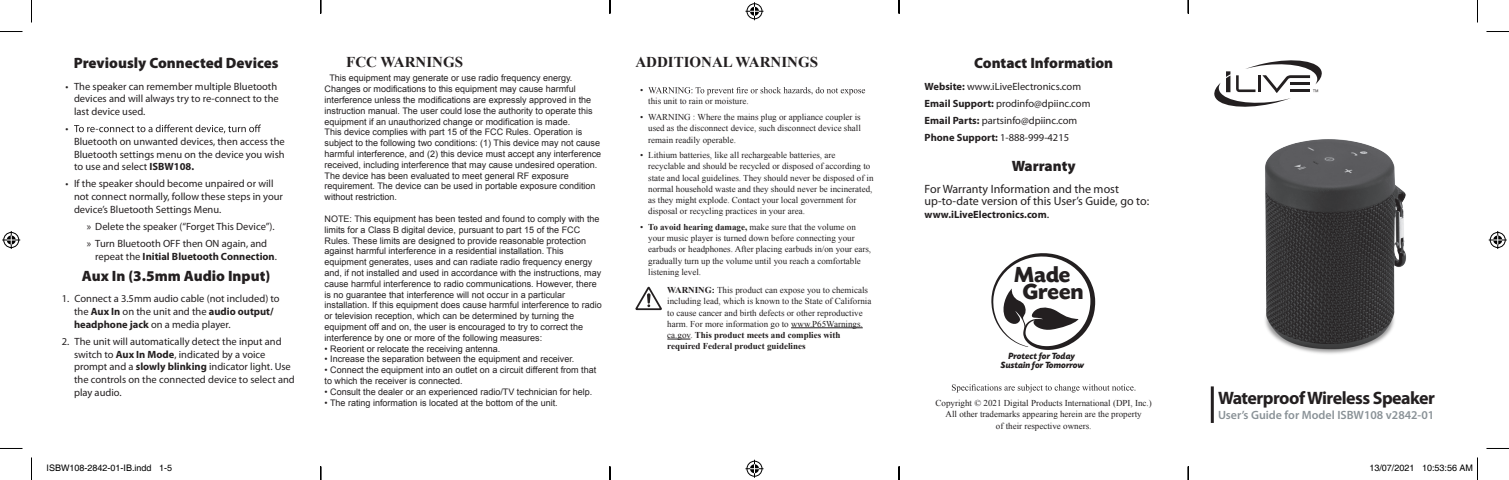
<style>
.page{position:relative;width:1509px;height:480px;background:#fff}
.page>*{position:absolute;margin:0;border:0;box-sizing:border-box;transform-origin:0 0}
.t1{font:700 22.95px/17.7px "Today SHOP";letter-spacing:.015em;color:#231f20;text-align:center}
.t2{font:700 18px "Myriad Pro";letter-spacing:-.03em;color:#231f20}
.t3{font:900 15px "Myriad Pro";color:#231f20}
.t4{font:700 15px "Times New Roman";color:#231f20}
.t5{font:12px/12.8px "Myriad Pro";color:#231f20}
.t6{font:600 12px "Myriad Pro";color:#8a9297}
.t7{font:10.5px/12.8px "Myriad Pro";color:#231f20}
.t8{font:700 10.5px "Myriad Pro";color:#231f20}
.t9{font:italic 700 9.45px/8.6px "Today SHOP";letter-spacing:.02em;color:#231f20;text-align:center}
.t10{font:9px/10.8px "Arial";color:#231f20}
.t11{font:9px/11.2px "Times New Roman";color:#231f20}
.t12{font:9px "Helvetica";color:#000}
.s1{font-weight:700}
.s2{font-weight:400}
.s3{font-weight:400;font-size:12px}
</style>
<div class="page">
<hr style="left:1211px;top:386px;width:3px;height:37px;background:#231f20">
<svg style="left:991px;top:253px;width:104px;height:97px"></svg>
<svg style="left:952px;top:384px;width:183px;height:8px"></svg>
<svg style="left:1214px;top:60px;width:108px;height:47px"></svg>
<svg style="left:648px;top:87px;width:217px;height:8px"></svg>
<svg style="left:635px;top:287px;width:27px;height:23px"></svg>
<hr style="left:791px;top:327px;width:72px;height:1px;background:#231f20">
<svg style="left:667px;top:339px;width:23px;height:1px"></svg>
<svg style="left:74px;top:124px;width:187px;height:9px"></svg>
<img style="left:1265px;top:139px;width:141px;height:215px">
<svg style="left:0;top:31px;width:22px;height:1px"></svg>
<svg style="left:1486px;top:31px;width:23px;height:1px"></svg>
<svg style="left:0;top:448px;width:22px;height:1px"></svg>
<svg style="left:1486px;top:448px;width:23px;height:1px"></svg>
<svg style="left:31px;top:0;width:1px;height:22px"></svg>
<svg style="left:31px;top:457px;width:1px;height:23px"></svg>
<svg style="left:1477px;top:0;width:1px;height:22px"></svg>
<svg style="left:745px;top:2px;width:18px;height:18px"></svg>
<svg style="left:745px;top:459px;width:18px;height:18px"></svg>
<svg style="left:2px;top:231px;width:18px;height:18px"></svg>
<svg style="left:1488px;top:231px;width:18px;height:18px"></svg>
<svg style="left:1477px;top:457px;width:1px;height:23px"></svg>
<svg style="left:320px;top:0;width:2px;height:13px"></svg>
<svg style="left:320px;top:466px;width:2px;height:14px"></svg>
<svg style="left:609px;top:0;width:2px;height:13px"></svg>
<svg style="left:609px;top:466px;width:2px;height:14px"></svg>
<svg style="left:898px;top:0;width:2px;height:13px"></svg>
<svg style="left:898px;top:466px;width:2px;height:14px"></svg>
<svg style="left:1187px;top:0;width:2px;height:13px"></svg>
<svg style="left:1187px;top:466px;width:2px;height:14px"></svg>
<h3 class="t3" style="left:74px;top:55px;width:206px">Previously Connected Devices</h3>
<p class="t7" style="left:74px;top:79px;width:206px;text-indent:-9px">• The speaker can remember multiple Bluetooth devices and will always try to re-connect to the last device used.</p>
<p class="t7" style="left:66px;top:122px;width:4px">•</p>
<p class="t7" style="left:74px;top:135px;width:212px;text-align:justify">Bluetooth on unwanted devices, then access the Bluetooth settings menu on the device you wish to use and select <span class="s1">ISBW108.</span></p>
<p class="t7" style="left:74px;top:177px;width:210px;text-indent:-9px">• If the speaker should become unpaired or will not connect normally, follow these steps in your device’s Bluetooth Settings Menu.</p>
<p class="t7" style="left:87px;top:218px;width:189px;line-height:17px">» Delete the speaker (“Forget This Device”). » Turn Bluetooth OFF then ON again, and</p>
<p class="t8" style="left:95px;top:249px;width:183px"><span class="s2">repeat the</span> Initial Bluetooth Connection<span class="s2">.</span></p>
<h3 class="t3" style="left:82px;top:267px;width:190px">Aux In (3.5mm Audio Input)</h3>
<p class="t7" style="left:74px;top:292px;width:207px;text-indent:-12px">1. Connect a 3.5mm audio cable (not included) to the <span class="s1">Aux In</span> on the unit and the <span class="s1">audio output/ headphone jack</span> on a media player.</p>
<p class="t7" style="left:74px;top:335px;width:222px;text-indent:-12px">2. The unit will automatically detect the input and switch to <span class="s1">Aux In Mode</span>, indicated by a voice prompt and a <span class="s1">slowly blinking</span> indicator light. Use the controls on the connected device to select and play audio.</p>
<h3 class="t4" style="left:346px;top:51px;width:118px">FCC WARNINGS</h3>
<h3 class="t4" style="left:635px;top:51px;width:184px">ADDITIONAL WARNINGS</h3>
<p class="t11" style="left:640px;top:84px;width:5px">•</p>
<p class="t11" style="left:648px;top:95px;width:102px">this unit to rain or moisture.</p>
<p class="t11" style="left:648px;top:111px;width:214px;text-align:justify;text-indent:-8px">• WARNING : Where the mains plug or appliance coupler is used as the disconnect device, such disconnect device shall remain readily operable.</p>
<p class="t11" style="left:648px;top:149px;width:227px;text-indent:-8px">• Lithium batteries, like all rechargeable batteries, are recyclable and should be recycled or disposed of according to state and local guidelines. They should never be disposed of in normal household waste and they should never be incinerated, as they might explode. Contact your local government for disposal or recycling practices in your area.</p>
<p class="t11" style="left:648px;top:221px;width:224px;text-indent:-8px">• <span class="s1">To avoid hearing damage,</span> make sure that the volume on your music player is turned down before connecting your earbuds or headphones. After placing earbuds in/on your ears, gradually turn up the volume until you reach a comfortable listening level.</p>
<p class="t11" style="left:667px;top:284px;width:205px"><span class="s1">WARNING:</span> This product can expose you to chemicals including lead, which is known to the State of California to cause cancer and birth defects or other reproductive harm. For more information go to www.P65Warnings. ca.gov. <span class="s1">This product meets and complies with required Federal product guidelines</span></p>
<p class="t10" style="left:325px;top:73px;width:278px;text-indent:5px">This equipment may generate or use radio frequency energy.<br>Changes or modifications to this equipment may cause harmful interference unless the modifications are expressly approved in the instruction manual. The user could lose the authority to operate this equipment if an unauthorized change or modification is made.<br>This device complies with part 15 of the FCC Rules. Operation is subject to the following two conditions: (1) This device may not cause harmful interference, and (2) this device must accept any interference received, including interference that may cause undesired operation.<br>The device has been evaluated to meet general RF exposure requirement. The device can be used in portable exposure condition without restriction.</p>
<p class="t10" style="left:325px;top:213px;width:279px">NOTE: This equipment has been tested and found to comply with the limits for a Class B digital device, pursuant to part 15 of the FCC Rules. These limits are designed to provide reasonable protection against harmful interference in a residential installation. This equipment generates, uses and can radiate radio frequency energy and, if not installed and used in accordance with the instructions, may cause harmful interference to radio communications. However, there is no guarantee that interference will not occur in a particular installation. If this equipment does cause harmful interference to radio or television reception, which can be determined by turning the equipment off and on, the user is encouraged to try to correct the interference by one or more of the following measures:</p>
<p class="t10" style="left:325px;top:343px;width:177px">• Reorient or relocate the receiving antenna.</p>
<p class="t10" style="left:325px;top:354px;width:251px">• Increase the separation between the equipment and receiver.</p>
<p class="t10" style="left:325px;top:364px;width:273px">• Connect the equipment into an outlet on a circuit different from that to which the receiver is connected.</p>
<p class="t10" style="left:325px;top:386px;width:269px">• Consult the dealer or an experienced radio/TV technician for help.</p>
<p class="t10" style="left:325px;top:397px;width:235px">• The rating information is located at the bottom of the unit.</p>
<h3 class="t3" style="left:974px;top:55px;width:140px">Contact Information</h3>
<p class="t7" style="left:924px;top:77px;width:167px;line-height:17px"><span class="s1">Website:</span> www.iLiveElectronics.com <span class="s1">Email Support:</span> prodinfo@dpiinc.com <span class="s1">Email Parts:</span> partsinfo@dpiinc.com <span class="s1">Phone Support:</span> 1-888-999-4215</p>
<h3 class="t3" style="left:1011px;top:158px;width:66px">Warranty</h3>
<h3 class="t5" style="left:924px;top:182px;width:226px">For Warranty Information and the most up-to-date version of this User’s Guide, go to:</h3>
<p class="t8" style="left:924px;top:208px;width:126px">www.iLiveElectronics.com<span class="s3">.</span></p>
<h1 class="t1" style="left:1014px;top:266px;width:70px">Made<br>Green</h1>
<p class="t9" style="left:1001px;top:352px;width:85px">Protect for Today<br>Sustain for Tomorrow</p>
<p class="t11" style="left:935px;top:397px;width:218px;text-align:center">Copyright © 2021 Digital Products International (DPI, Inc.)<br>All other trademarks appearing herein are the property<br>of their respective owners.</p>
<h2 class="t2" style="left:1218px;top:386px;width:218px">WaterproofWireless Speaker</h2>
<h3 class="t6" style="left:1218px;top:407px;width:218px">User’s Guide for Model ISBW108 v2842-01</h3>
<p class="t12" style="left:46px;top:462px;width:127px">ISBW108-2842-01-IB.indd 1-5</p>
<p class="t12" style="left:1369px;top:462px;width:105px">13/07/2021 10:53:56 AM</p>
</div>
